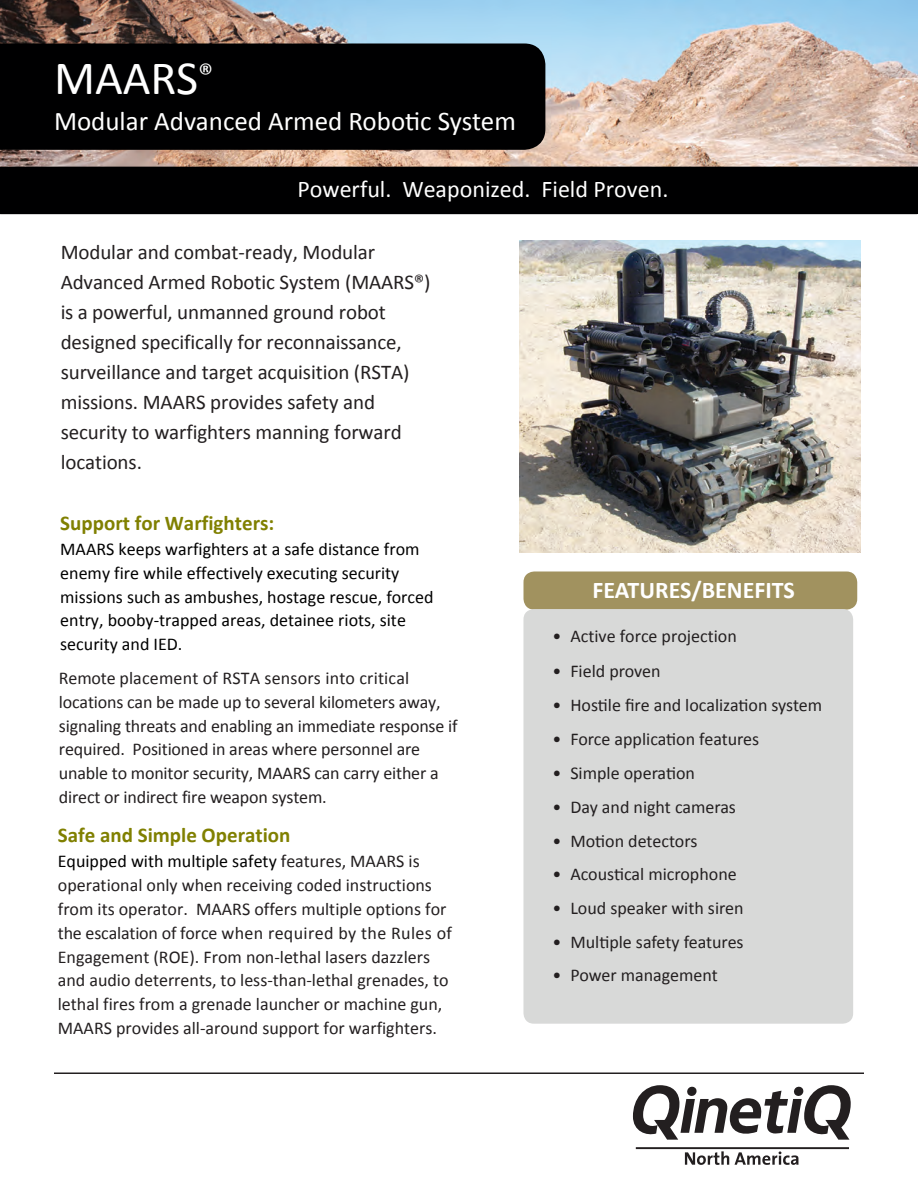
<style>
.page{position:relative;width:918px;height:1188px;background:#fff}
.page>*{position:absolute;margin:0;border:0;box-sizing:border-box;transform-origin:0 0}
.t1{font:48px "Calibri";color:#fff}
.t2{font:27px "Calibri";color:#fff}
.t3{font:24px "Calibri";color:#fff}
.t4{font:700 24px "Calibri";color:#fff}
.t5{font:21px/30px "Calibri";letter-spacing:-.005em;color:#231f20}
.t6{font:700 21px "Calibri";color:#808000}
.t7{font:18px/23.9px "Calibri";color:#231f20}
.t8{font:18px/23.7px "Calibri";color:#000}
.s1{color:#000}
</style>
<div class="page">
<div style="left:523px;top:572px;width:334px;height:38px;background:#a1925f;border-radius:11px"></div>
<img style="left:0;top:0;width:918px;height:167px">
<div style="left:0;top:44px;width:545px;height:106px;background:#000001"></div>
<div style="left:0;top:167px;width:918px;height:47px;background:#000001"></div>
<div style="left:523px;top:609px;width:330px;height:415px;background:#d8d9d8;border-radius:10px"></div>
<img style="left:520px;top:240px;width:340px;height:313px">
<hr style="left:54px;top:1072px;width:810px;height:2px;background:#231f20">
<svg style="left:633px;top:1085px;width:218px;height:55px"></svg>
<svg style="left:685px;top:1151px;width:44px;height:14px"></svg>
<svg style="left:735px;top:1151px;width:64px;height:14px"></svg>
<hr style="left:636px;top:1147px;width:213px;height:2px;background:#231f20">
<h1 class="t1" style="left:54px;top:49px;width:161px">MAARS<sup>®</sup></h1>
<h2 class="t2" style="left:54px;top:105px;width:463px">Modular Advanced Armed Robotic System</h2>
<h3 class="t3" style="left:297px;top:174px;width:372px">Powerful. Weaponized. Field Proven.</h3>
<p class="t5" style="left:61px;top:237px;width:371px">Modular and combat-ready, Modular Advanced Armed Robotic System (MAARS®) is a powerful, unmanned ground robot designed specifically for reconnaissance, surveillance and target acquisition (RSTA) missions. MAARS provides safety and security to warfighters manning forward locations.</p>
<p class="t6" style="left:60px;top:510px;width:216px">Support for Warfighters:</p>
<p class="t8" style="left:60px;top:537px;width:375px">MAARS keeps warfighters at a safe distance from enemy fire while effectively executing security missions such as ambushes, hostage rescue, forced entry, booby-trapped areas, detainee riots, site security and IED.</p>
<p class="t7" style="left:59px;top:666px;width:400px">Remote placement of RSTA sensors into critical locations can be made up to several kilometers away, signaling threats and enabling an immediate response if required. Positioned in areas where personnel are unable to monitor security, MAARS can carry either a direct or indirect fire weapon system.</p>
<p class="t6" style="left:58px;top:822px;width:234px">Safe and Simple Operation</p>
<p class="t7" style="left:58px;top:849px;width:396px"><span class="s1">Equipped with multiple safety</span> features, MAARS is operational only when receiving coded instructions from its operator. MAARS offers multiple options for the escalation of force when required by the Rules of Engagement (ROE). From non-lethal lasers dazzlers and audio deterrents, to less-than-lethal grenades, to lethal fires from a grenade launcher or machine gun, MAARS provides all-around support for warfighters.</p>
<h3 class="t4" style="left:593px;top:575px;width:204px">FEATURES/BENEFITS</h3>
<p class="t7" style="left:552px;top:623px;width:186px">• Active force projection</p>
<p class="t7" style="left:552px;top:658px;width:110px">• Field proven</p>
<p class="t7" style="left:552px;top:692px;width:271px">• Hostile fire and localization system</p>
<p class="t7" style="left:552px;top:726px;width:208px">• Force application features</p>
<p class="t7" style="left:552px;top:760px;width:144px">• Simple operation</p>
<p class="t7" style="left:552px;top:794px;width:185px">• Day and night cameras</p>
<p class="t7" style="left:552px;top:828px;width:147px">• Motion detectors</p>
<p class="t7" style="left:552px;top:862px;width:186px">• Acoustical microphone</p>
<p class="t7" style="left:552px;top:896px;width:193px">• Loud speaker with siren</p>
<p class="t7" style="left:552px;top:930px;width:193px">• Multiple safety features</p>
<p class="t7" style="left:552px;top:962px;width:167px">• Power management</p>
</div>
